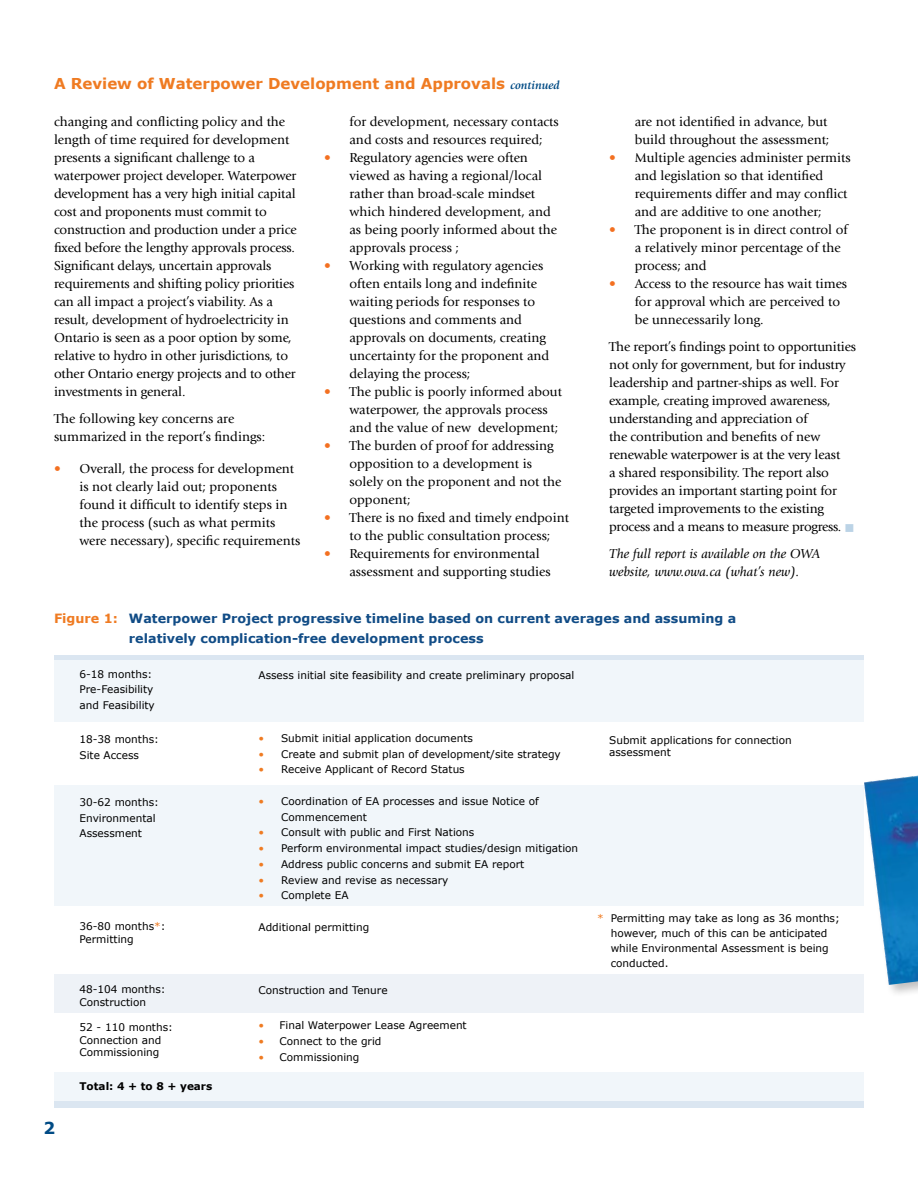
<style>
.page{position:relative;width:918px;height:1188px;background:#fff}
.page>*{position:absolute;margin:0;border:0;box-sizing:border-box;transform-origin:0 0}
.t1{font:700 16.5px "Verdana";color:#004b85}
.t2{font:700 15px "Verdana";color:#ef7b22}
.t3{font:13.5px/18px "Giovanni";color:#000}
.t4{font:italic 13.5px/18px "Giovanni";color:#000}
.t5{font:700 12.75px/19.5px "Verdana";color:#114c86}
.t6{font:10.5px/15.8px "Verdana";color:#000}
.t7{font:700 10.5px "Verdana";color:#000}
.s1{font-family:"Giovanni";font-style:italic;font-size:12px;color:#004b85}
.s2{color:#f37021}
.s3{color:#bbd3e6}
.s4{color:#ef7b22}
</style>
<div class="page">
<div style="left:54px;top:1072px;width:810px;height:28px;background:#f1f6fa"></div>
<div style="left:54px;top:974px;width:810px;height:38px;background:#eef2f7"></div>
<div style="left:54px;top:785px;width:810px;height:121px;background:#f1f6fa"></div>
<div style="left:54px;top:659px;width:810px;height:63px;background:#f1f6fa"></div>
<div style="left:54px;top:655px;width:810px;height:5px;background:#dbe6f1"></div>
<div style="left:54px;top:1101px;width:810px;height:6px;background:#dbe6f1"></div>
<div style="left:861px;top:764px;width:57px;height:241px;background:#000;opacity:.25"></div>
<img style="left:864px;top:776px;width:54px;height:209px">
<p class="t2" style="left:54px;top:74px;width:507px">A Review of Waterpower Development and Approvals <span class="s1">continued</span></p>
<p class="t3" style="left:54px;top:113px;width:244px">changing and conflicting policy and the length of time required for development presents a significant challenge to a waterpower project developer. Waterpower development has a very high initial capital cost and proponents must commit to construction and production under a price fixed before the lengthy approvals process.<br>Significant delays, uncertain approvals requirements and shifting policy priorities can all impact a project’s viability. As a result, development of hydroelectricity in Ontario is seen as a poor option by some, relative to hydro in other jurisdictions, to other Ontario energy projects and to other investments in general.</p>
<p class="t3" style="left:54px;top:410px;width:213px">The following key concerns are summarized in the report’s findings:</p>
<p class="t3" style="left:80px;top:460px;width:222px;text-indent:-26px"><span class="s2">•</span> Overall, the process for development is not clearly laid out; proponents found it difficult to identify steps in the process (such as what permits were necessary), specific requirements</p>
<p class="t3" style="left:635px;top:113px;width:196px">are not identified in advance, but build throughout the assessment;</p>
<p class="t3" style="left:635px;top:149px;width:217px;text-indent:-26px"><span class="s2">•</span> Multiple agencies administer permits and legislation so that identified requirements differ and may conflict and are additive to one another;</p>
<p class="t3" style="left:635px;top:221px;width:215px;text-indent:-26px"><span class="s2">•</span> The proponent is in direct control of a relatively minor percentage of the process; and</p>
<p class="t3" style="left:635px;top:275px;width:214px;text-indent:-26px"><span class="s2">•</span> Access to the resource has wait times for approval which are perceived to be unnecessarily long.</p>
<p class="t3" style="left:609px;top:338px;width:248px">The report’s findings point to opportunities not only for government, but for industry leadership and partner-ships as well. For example, creating improved awareness, understanding and appreciation of<br>the contribution and benefits of new renewable waterpower is at the very least<br>a shared responsibility. The report also provides an important starting point for targeted improvements to the existing process and a means to measure progress. <span class="s3">■</span></p>
<p class="t4" style="left:609px;top:545px;width:213px">The full report is available on the OWA website, www.owa.ca (what’s new).</p>
<p class="t5" style="left:129px;top:608px;width:609px;text-indent:-75px"><span class="s4">Figure 1:</span> Waterpower Project progressive timeline based on current averages and assuming a relatively complication-free development process</p>
<p class="t6" style="left:259px;top:667px;width:317px">Assess initial site feasibility and create preliminary proposal</p>
<p class="t3" style="left:350px;top:113px;width:211px">for development, necessary contacts and costs and resources required;</p>
<p class="t3" style="left:350px;top:149px;width:209px;text-indent:-26px"><span class="s2">•</span> Regulatory agencies were often viewed as having a regional/local rather than broad-scale mindset which hindered development, and as being poorly informed about the approvals process ;</p>
<p class="t3" style="left:350px;top:257px;width:201px;text-indent:-26px"><span class="s2">•</span> Working with regulatory agencies often entails long and indefinite waiting periods for responses to questions and comments and approvals on documents, creating uncertainty for the proponent and delaying the process;</p>
<p class="t3" style="left:350px;top:383px;width:214px;text-indent:-26px"><span class="s2">•</span> The public is poorly informed about waterpower, the approvals process and the value of new development;</p>
<p class="t3" style="left:350px;top:437px;width:214px;text-indent:-26px"><span class="s2">•</span> The burden of proof for addressing opposition to a development is solely on the proponent and not the opponent;</p>
<p class="t3" style="left:324px;top:509px;width:246px;text-align:center"><span class="s2">•</span> There is no fixed and timely endpoint to the public consultation process;</p>
<p class="t3" style="left:350px;top:545px;width:203px;text-indent:-26px"><span class="s2">•</span> Requirements for environmental assessment and supporting studies</p>
<p class="t6" style="left:80px;top:666px;width:77px">6-18 months:<br>Pre-Feasibility and Feasibility</p>
<p class="t6" style="left:80px;top:731px;width:81px">18-38 months:<br>Site Access</p>
<p class="t6" style="left:80px;top:794px;width:81px">30-62 months:<br>Environmental<br>Assessment</p>
<p class="t6" style="left:259px;top:730px;width:216px"><span class="s4">•</span> Submit initial application documents</p>
<p class="t6" style="left:259px;top:746px;width:304px"><span class="s4">•</span> Create and submit plan of development/site strategy</p>
<p class="t6" style="left:259px;top:761px;width:208px"><span class="s4">•</span> Receive Applicant of Record Status</p>
<p class="t6" style="left:281px;top:793px;width:259px;text-indent:-23px"><span class="s4">•</span> Coordination of EA processes and issue Notice of<br>Commencement</p>
<p class="t6" style="left:259px;top:824px;width:217px"><span class="s4">•</span> Consult with public and First Nations</p>
<p class="t6" style="left:259px;top:840px;width:321px"><span class="s4">•</span> Perform environmental impact studies/design mitigation</p>
<p class="t6" style="left:259px;top:856px;width:267px"><span class="s4">•</span> Address public concerns and submit EA report</p>
<p class="t6" style="left:259px;top:872px;width:191px"><span class="s4">•</span> Review and revise as necessary</p>
<p class="t6" style="left:259px;top:887px;width:92px"><span class="s4">•</span> Complete EA</p>
<p class="t6" style="left:259px;top:919px;width:112px">Additional permitting</p>
<p class="t6" style="left:609px;top:733px;width:184px;line-height:12.6px">Submit applications for connection assessment</p>
<p class="t6" style="left:611px;top:910px;width:231px;line-height:15px;text-indent:-14px"><span class="s4">*</span> Permitting may take as long as 36 months; however, much of this can be anticipated while Environmental Assessment is being conducted.</p>
<p class="t6" style="left:80px;top:920px;width:88px;line-height:12.6px">36-80 months<span class="s4">*</span>:<br>Permitting</p>
<p class="t1" style="left:44px;top:1118px;width:13px">2</p>
<p class="t6" style="left:80px;top:983px;width:88px;line-height:12.6px">48-104 months:<br>Construction</p>
<p class="t6" style="left:80px;top:1021px;width:95px;line-height:12.6px">52 - 110 months:<br>Connection and<br>Commissioning</p>
<p class="t7" style="left:80px;top:1079px;width:134px">Total: 4 + to 8 + years</p>
<p class="t6" style="left:259px;top:982px;width:131px">Construction and Tenure</p>
<p class="t6" style="left:259px;top:1017px;width:210px"><span class="s4">•</span> Final Waterpower Lease Agreement</p>
<p class="t6" style="left:259px;top:1033px;width:124px"><span class="s4">•</span> Connect to the grid</p>
<p class="t6" style="left:259px;top:1049px;width:102px"><span class="s4">•</span> Commissioning</p>
</div>
